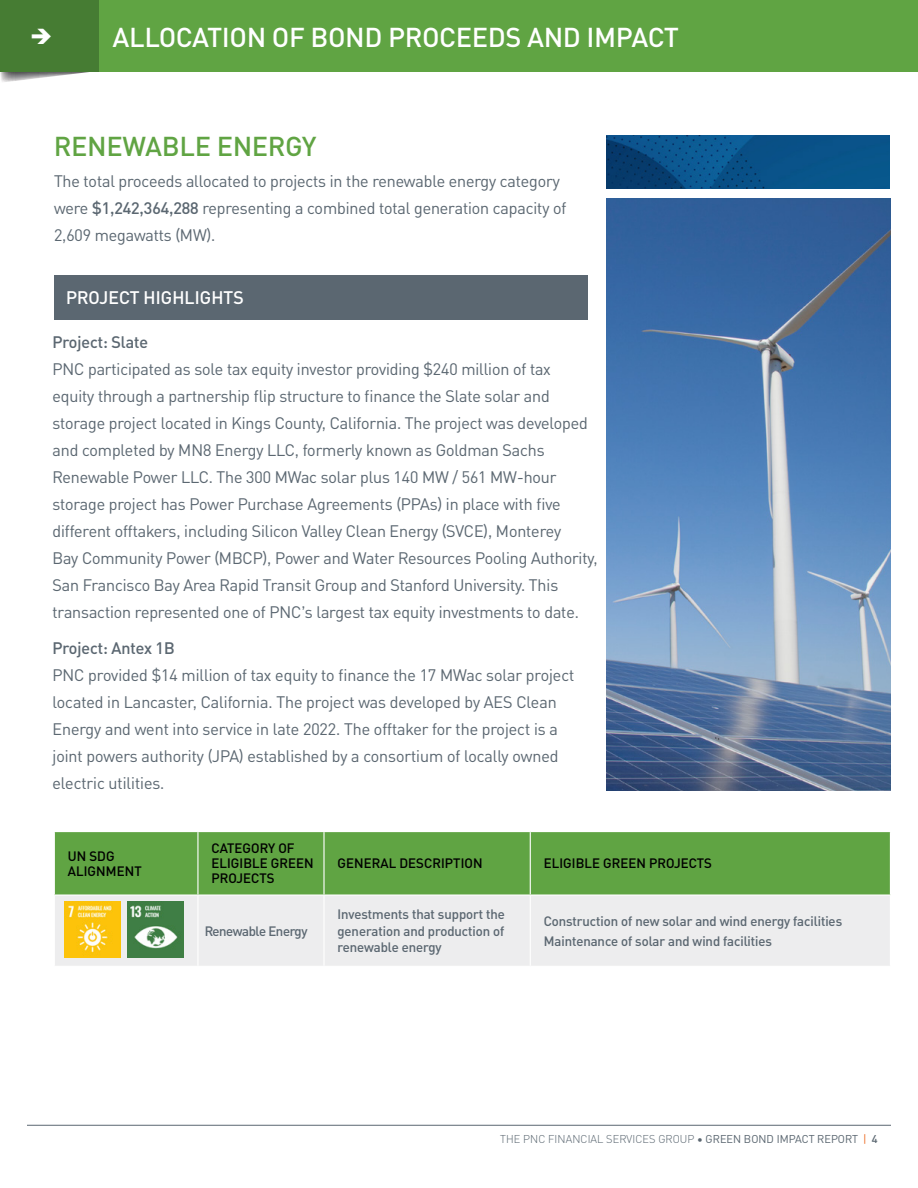
<style>
.page{position:relative;width:918px;height:1188px;background:#fff}
.page>*{position:absolute;margin:0;border:0;box-sizing:border-box;transform-origin:0 0}
.Paragraph_Style_1{font:500 27px "PNC Brand";letter-spacing:.01em;color:#fff}
.t1{font:500 27px "PNC Brand";letter-spacing:.01em;color:#60a443}
.t2{font:500 18px "PNC Brand";letter-spacing:.01em;color:#fff}
.t3{font:16.5px/27px "PNC Brand";letter-spacing:-.005em;color:#5b6771}
.t4{font:500 16.5px "PNC Brand";color:#5b6771}
.t5{font:500 13.5px/16.5px "PNC Brand";color:#5b6771;text-align:justify}
.t6{font:500 13.5px/15px "PNC Brand";letter-spacing:.01em;color:#000}
.t7{font:500 13.5px "PNC Brand";letter-spacing:-.025em;color:#5b6771}
.t8{font:300 11.25px "PNC Brand";letter-spacing:.01em;color:#5b6771}
.s1{font-weight:500}
.s2{font-weight:400}
.s3{font-weight:400;color:#ed6b23}
</style>
<div class="page">
<hr style="left:27px;top:1125px;width:864px;height:1px;background:#5b6771">
<img style="left:0;top:72px;width:89px;height:10px">
<div style="left:0;top:0;width:99px;height:72px;background:#467c33"></div>
<div style="left:99px;top:0;width:819px;height:72px;background:#60a443"></div>
<div style="left:54px;top:275px;width:534px;height:45px;background:#5b6771"></div>
<img style="left:606px;top:135px;width:284px;height:54px">
<img style="left:606px;top:198px;width:285px;height:593px">
<div style="left:55px;top:832px;width:835px;height:62px;background:#60a443"></div>
<div style="left:55px;top:896px;width:835px;height:70px;background:#ededee"></div>
<hr style="left:197px;top:832px;width:2px;height:62px;background:#fff">
<hr style="left:323px;top:832px;width:2px;height:62px;background:#fff">
<hr style="left:530px;top:832px;width:1px;height:62px;background:#fff">
<hr style="left:197px;top:896px;width:2px;height:70px;background:#fff">
<hr style="left:323px;top:896px;width:2px;height:70px;background:#fff">
<hr style="left:530px;top:896px;width:1px;height:70px;background:#fff">
<img style="left:65px;top:902px;width:56px;height:56px">
<img style="left:128px;top:902px;width:56px;height:56px">
<p class="Paragraph_Style_1" style="left:113px;top:20px;width:567px">ALLOCATION OF BOND PROCEEDS AND IMPACT</p>
<p class="t1" style="left:54px;top:129px;width:264px">RENEWABLE ENERGY</p>
<p class="t3" style="left:54px;top:167px;width:514px">The total proceeds allocated to projects in the renewable energy category were <span class="s1">$1,242,364,288</span> representing a combined total generation capacity of<br>2,609 megawatts (MW).</p>
<p class="t2" style="left:66px;top:286px;width:179px">PROJECT HIGHLIGHTS</p>
<p class="t4" style="left:52px;top:331px;width:97px">Project: Slate</p>
<p class="t3" style="left:52px;top:355px;width:547px">PNC participated as sole tax equity investor providing $240 million of tax<br>equity through a partnership flip structure to finance the Slate solar and storage project located in Kings County, California. The project was developed and completed by MN8 Energy LLC, formerly known as Goldman Sachs Renewable Power LLC. The 300 MWac solar plus 140 MW / 561 MW-hour storage project has Power Purchase Agreements (PPAs) in place with five different offtakers, including Silicon Valley Clean Energy (SVCE), Monterey<br>Bay Community Power (MBCP), Power and Water Resources Pooling Authority, San Francisco Bay Area Rapid Transit Group and Stanford University. This transaction represented one of PNC’s largest tax equity investments to date.</p>
<p class="t4" style="left:52px;top:637px;width:124px">Project: Antex 1B</p>
<p class="t3" style="left:52px;top:661px;width:523px">PNC provided $14 million of tax equity to finance the 17 MWac solar project located in Lancaster, California. The project was developed by AES Clean Energy and went into service in late 2022. The offtaker for the project is a joint powers authority (JPA) established by a consortium of locally owned electric utilities.</p>
<p class="t6" style="left:68px;top:848px;width:75px">UN SDG<br>ALIGNMENT</p>
<p class="t6" style="left:212px;top:841px;width:104px">CATEGORY OF<br>ELIGIBLE GREEN<br>PROJECTS</p>
<p class="t7" style="left:205px;top:922px;width:104px">Renewable Energy</p>
<p class="t6" style="left:338px;top:856px;width:147px">GENERAL DESCRIPTION</p>
<p class="t6" style="left:544px;top:856px;width:170px">ELIGIBLE GREEN PROJECTS</p>
<p class="t5" style="left:338px;top:906px;width:169px">Investments that support the generation and production of renewable energy</p>
<p class="t5" style="left:544px;top:913px;width:300px">Construction of new solar and wind energy facilities</p>
<p class="t5" style="left:544px;top:932px;width:230px">Maintenance of solar and wind facilities</p>
<p class="t8" style="left:500px;top:1132px;width:379px">THE PNC FINANCIAL SERVICES GROUP <span class="s2">• GREEN BOND IMPACT REPORT</span> <span class="s3">|</span> <span class="s1">4</span></p>
</div>
